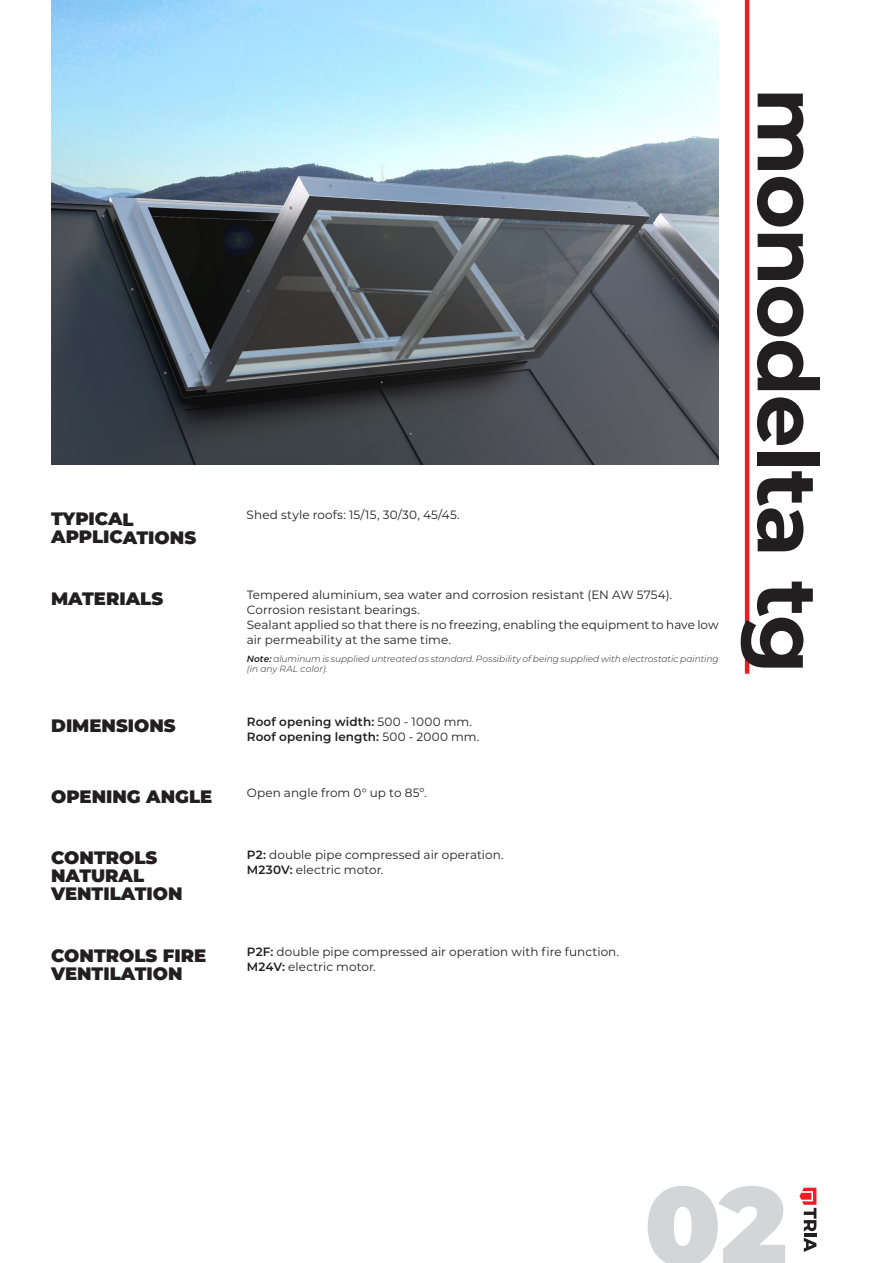
<style>
.page{position:relative;width:893px;height:1263px;background:#fff}
.page>*{position:absolute;margin:0;border:0;box-sizing:border-box;transform-origin:0 0}
.t1{font:900 110.7px "Montserrat";color:#d3d6d9}
.t2{font:700 84px "Montserrat";letter-spacing:-.02em;color:#231f20}
.t3{font:900 18px "Montserrat";color:#231f20}
.t4{font:12px/15px "Montserrat";letter-spacing:.005em;color:#231f20}
.t5{font:600 12px "Montserrat";letter-spacing:.01em;color:#231f20}
.t6{font:italic 300 9px/10.5px "Montserrat";color:#231f20}
.s1{font-weight:600}
.s2{font-weight:400}
</style>
<div class="page">
<svg style="left:799px;top:1188px;width:17px;height:64px"></svg>
<img style="left:51px;top:0;width:668px;height:465px">
<hr style="left:745px;top:0;width:4px;height:674px;background:#ee1d23">
<p class="t3" style="left:51px;top:505px;width:84px">TYPICAL</p>
<p class="t3" style="left:51px;top:524px;width:147px">APPLICATIONS</p>
<p class="t4" style="left:247px;top:506px;width:215px">Shed style roofs: 15/15, 30/30, 45/45.</p>
<p class="t3" style="left:51px;top:585px;width:114px">MATERIALS</p>
<p class="t4" style="left:247px;top:587px;width:427px">Tempered aluminium, sea water and corrosion resistant (EN AW 5754).</p>
<p class="t4" style="left:247px;top:602px;width:175px">Corrosion resistant bearings.</p>
<p class="t4" style="left:247px;top:617px;width:473px">Sealant applied so that there is no freezing, enabling the equipment to have low air permeability at the same time.</p>
<p class="t6" style="left:247px;top:653px;width:473px"><span class="s1">Note:</span> aluminum is supplied untreated as standard. Possibility of being supplied with electrostatic painting (in any RAL color).</p>
<p class="t3" style="left:51px;top:712px;width:126px">DIMENSIONS</p>
<p class="t5" style="left:247px;top:714px;width:227px">Roof opening width: <span class="s2">500 - 1000 mm.</span></p>
<p class="t5" style="left:247px;top:729px;width:234px">Roof opening length: <span class="s2">500 - 2000 mm.</span></p>
<p class="t3" style="left:51px;top:783px;width:163px">OPENING ANGLE</p>
<p class="t4" style="left:247px;top:785px;width:181px">Open angle from 0° up to 85º.</p>
<p class="t3" style="left:51px;top:844px;width:108px">CONTROLS</p>
<p class="t3" style="left:51px;top:862px;width:95px">NATURAL</p>
<p class="t3" style="left:51px;top:880px;width:133px">VENTILATION</p>
<p class="t3" style="left:51px;top:942px;width:157px">CONTROLS FIRE</p>
<p class="t3" style="left:51px;top:960px;width:133px">VENTILATION</p>
<p class="t4" style="left:247px;top:846px;width:258px"><span class="s1">P2:</span> double pipe compressed air operation.</p>
<p class="t4" style="left:247px;top:861px;width:138px"><span class="s1">M230V:</span> electric motor.</p>
<p class="t4" style="left:247px;top:944px;width:374px"><span class="s1">P2F:</span> double pipe compressed air operation with fire function.</p>
<p class="t4" style="left:247px;top:959px;width:131px"><span class="s1">M24V:</span> electric motor.</p>
<p class="t2" style="left:848px;top:88px;width:588px;rotate:90deg">monodelta tg</p>
<h1 class="t1" style="left:644px;top:1143px;width:144px">02</h1>
</div>
